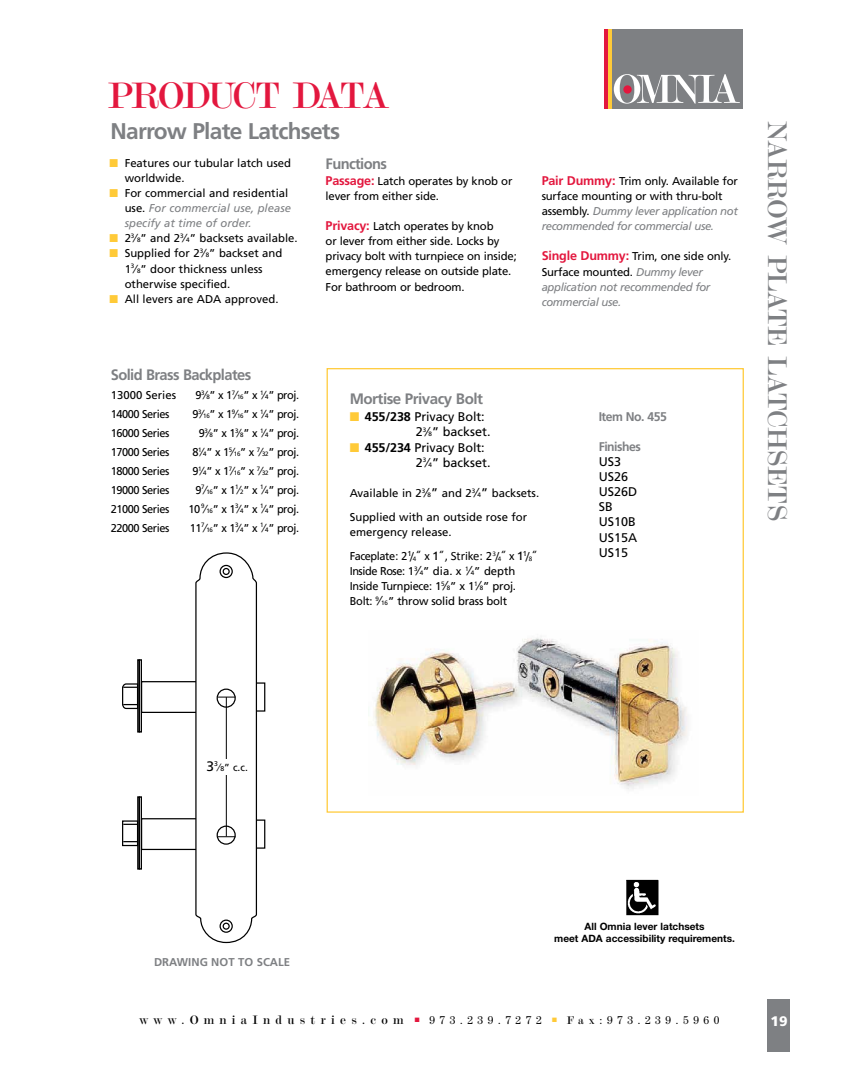
<style>
.page{position:relative;width:855px;height:1080px;background:#fff}
.page>*{position:absolute;margin:0;border:0;box-sizing:border-box;transform-origin:0 0}
.t1{font:37.88px "Modern 20 BT Roman B";letter-spacing:-.08em;color:#e3173e}
.t2{font:27.75px "Modern 20 BT Roman B";letter-spacing:-.05em;color:#7e8083}
.t3{font:700 22.75px "Frutiger";letter-spacing:-.035em;color:#7e8083}
.t4{font:700 15.12px "Frutiger";letter-spacing:-.04em;color:#7e8083}
.t5{font:900 13.88px "Frutiger";color:#fff}
.t6{font:13.75px "Frutiger";color:#000}
.t7{font:12.62px/15.1px "Frutiger";color:#000}
.t8{font:12.62px "Calibri";color:#000}
.t9{font:700 12.62px "Frutiger";letter-spacing:-.04em;color:#7e8083}
.t10{font:11.38px/15.1px "Frutiger";letter-spacing:-.015em;color:#000}
.t11{font:italic 11.38px/15.1px "Frutiger";letter-spacing:-.035em;color:#7e8083}
.t12{font:11.38px "Frutiger";letter-spacing:-.04em;color:#000}
.t13{font:italic 11.38px/15.1px "Frutiger";letter-spacing:-.015em;color:#7e8083}
.t14{font:11.38px "Century";color:#000}
.t15{font:700 11.38px "Frutiger";color:#7e8083}
.t16{font:10.25px "Frutiger";color:#000}
.t17{font:700 10.12px/12.1px "Helvetica Neue";color:#000;text-align:center}
.s1{color:#ffca38}
.s2{font-style:normal;color:#000}
.s3{font-size:6.25px}
.s4{font-weight:700;font-size:12.62px;color:#e3173e}
.s5{font-style:italic;color:#7e8083}
.s6{font-weight:700;font-style:normal;font-size:12.62px;color:#e3173e}
.s7{font-weight:700}
.s8{font-size:12.62px}
.s9{font-size:11.25px}
.s10{font-family:"Avant Garde"}
.s11{font-family:"Candara";font-size:16.25px}
.s12{font-size:6.88px}
.s13{font-family:"Modern 20 BT Roman B";font-size:12.62px}
.s14{color:#e3173e}
.s15{font-family:"Modern 20 BT Roman B"}
</style>
<div class="page">
<div style="left:611px;top:29px;width:132px;height:79px;background:#7e8083"></div>
<hr style="left:608px;top:29px;width:3px;height:79px;background:#ffca38">
<svg style="left:614px;top:74px;width:126px;height:30px"></svg>
<div style="left:623px;top:85px;width:9px;height:9px;background:#e3173e;border-radius:50%"></div>
<hr style="left:604px;top:30px;width:4px;height:78px;background:#e3173e">
<div style="left:768px;top:999px;width:22px;height:52px;background:#7e8083"></div>
<svg style="left:122px;top:552px;width:144px;height:392px"></svg>
<hr style="left:226px;top:697px;width:1px;height:139px;background:#000">
<div style="left:206px;top:759px;width:45px;height:16px;background:#fff"></div>
<img style="left:626px;top:879px;width:33px;height:37px">
<img style="left:373px;top:638px;width:315px;height:151px">
<h1 class="t1" style="left:108px;top:72px;width:284px">PRODUCT DATA</h1>
<h3 class="t3" style="left:111px;top:117px;width:231px">Narrow Plate Latchsets</h3>
<p class="t10" style="left:125px;top:155px;width:168px;text-indent:-15px"><span class="s1">■</span> Features our tubular latch used worldwide.</p>
<p class="t13" style="left:125px;top:185px;width:168px;text-indent:-15px"><span class="s1">■</span> <span class="s2">For commercial and residential use.</span> For commercial use, please specify at time of order.</p>
<p class="t10" style="left:110px;top:231px;width:190px"><span class="s1">■</span> 2<sup>3</sup>⁄<span class="s3">8</span>” and 2<sup>3</sup>⁄<span class="s3">4</span>” backsets available.</p>
<p class="t10" style="left:125px;top:246px;width:159px;text-indent:-15px"><span class="s1">■</span> Supplied for 2<sup>3</sup>⁄<span class="s3">8</span>” backset and<br>1<sup>3</sup>⁄<span class="s3">8</span>” door thickness unless otherwise specified.</p>
<p class="t10" style="left:110px;top:291px;width:170px"><span class="s1">■</span> All levers are ADA approved.</p>
<h3 class="t4" style="left:326px;top:155px;width:63px">Functions</h3>
<p class="t10" style="left:326px;top:173px;width:188px"><span class="s4">Passage:</span> Latch operates by knob or lever from either side.</p>
<p class="t10" style="left:326px;top:218px;width:193px"><span class="s4">Privacy:</span> Latch operates by knob<br>or lever from either side. Locks by privacy bolt with turnpiece on inside; emergency release on outside plate.<br>For bathroom or bedroom.</p>
<p class="t10" style="left:542px;top:173px;width:198px"><span class="s4">Pair Dummy:</span> Trim only. Available for surface mounting or with thru-bolt assembly. <span class="s5">Dummy lever application not recommended for commercial use.</span></p>
<p class="t11" style="left:542px;top:249px;width:191px"><span class="s6">Single Dummy:</span> <span class="s2">Trim, one side only.<br>Surface mounted.</span> Dummy lever application not recommended for commercial use.</p>
<h3 class="t4" style="left:111px;top:366px;width:142px">Solid Brass Backplates</h3>
<p class="t10" style="left:111px;top:388px;width:67px">13000 Series</p>
<p class="t10" style="left:196px;top:388px;width:105px">9<sup>3</sup>⁄<span class="s3">8</span>” x 1<sup>7</sup>⁄<span class="s3">16</span>” x <sup>1</sup>⁄<span class="s3">4</span>” proj.</p>
<p class="t12" style="left:111px;top:408px;width:60px">14000 Series</p>
<p class="t10" style="left:192px;top:407px;width:108px">9<sup>3</sup>⁄<span class="s3">16</span>” x 1<sup>9</sup>⁄<span class="s3">16</span>” x <sup>1</sup>⁄<span class="s3">4</span>” proj.</p>
<p class="t12" style="left:111px;top:426px;width:60px">16000 Series</p>
<p class="t10" style="left:199px;top:425px;width:102px">9<sup>3</sup>⁄<span class="s3">8</span>” x 1<sup>3</sup>⁄<span class="s3">8</span>” x <sup>1</sup>⁄<span class="s3">4</span>” proj.</p>
<p class="t12" style="left:111px;top:445px;width:60px">17000 Series</p>
<p class="t10" style="left:192px;top:444px;width:108px">8<sup>1</sup>⁄<span class="s3">4</span>” x 1<sup>5</sup>⁄<span class="s3">16</span>” x <sup>7</sup>⁄<span class="s3">32</span>” proj.</p>
<p class="t12" style="left:111px;top:464px;width:60px">18000 Series</p>
<p class="t10" style="left:192px;top:463px;width:108px">9<sup>1</sup>⁄<span class="s3">4</span>” x 1<sup>7</sup>⁄<span class="s3">16</span>” x <sup>7</sup>⁄<span class="s3">32</span>” proj.</p>
<p class="t12" style="left:111px;top:483px;width:60px">19000 Series</p>
<p class="t10" style="left:196px;top:482px;width:105px">9<sup>7</sup>⁄<span class="s3">16</span>” x 1<sup>1</sup>⁄<span class="s3">2</span>” x <sup>1</sup>⁄<span class="s3">4</span>” proj.</p>
<p class="t12" style="left:111px;top:502px;width:60px">21000 Series</p>
<p class="t10" style="left:189px;top:501px;width:112px">10 <sup>9</sup>⁄<span class="s3">16</span>” x 1<sup>3</sup>⁄<span class="s3">4</span>” x <sup>1</sup>⁄<span class="s3">4</span>” proj.</p>
<p class="t12" style="left:111px;top:521px;width:60px">22000 Series</p>
<p class="t10" style="left:190px;top:520px;width:111px">11<sup>7</sup>⁄<span class="s3">16</span>” x 1<sup>3</sup>⁄<span class="s3">4</span>” x <sup>1</sup>⁄<span class="s3">4</span>” proj.</p>
<h3 class="t4" style="left:350px;top:390px;width:135px">Mortise Privacy Bolt</h3>
<p class="t7" style="left:416px;top:409px;width:76px;text-indent:-66px"><span class="s1">■</span> <span class="s7">455/238</span> Privacy Bolt:<br>2<sup>3</sup>⁄<span class="s3">8</span>” backset.</p>
<p class="t7" style="left:416px;top:440px;width:76px;text-indent:-66px"><span class="s1">■</span> <span class="s7">455/234</span> Privacy Bolt:<br>2<sup>3</sup>⁄<span class="s3">4</span>” backset.</p>
<p class="t10" style="left:350px;top:481px;width:191px;line-height:24px">Available in 2<sup>3</sup><span class="s8">⁄</span><span class="s3">8</span><span class="s8">”</span> and 2<sup>3</sup><span class="s8">⁄</span><span class="s3">4</span><span class="s8">”</span> backsets.<br>Supplied with an outside rose for</p>
<p class="t10" style="left:350px;top:520px;width:132px;line-height:24px">emergency release.<br>Faceplate /Strike: 2<sup>1</sup><span class="s8">⁄</span><span class="s3">4</span>” x 1”</p>
<p class="t10" style="left:350px;top:564px;width:168px;text-align:justify">Inside Rose: 1<sup>3</sup><span class="s8">⁄</span><span class="s3">4</span>” dia. x <sup>1</sup><span class="s8">⁄</span><span class="s3">4</span>” depth Inside Turnpiece: 1<sup>5</sup><span class="s8">⁄</span><span class="s3">8</span>” x 1<sup>1</sup><span class="s8">⁄</span><span class="s3">8</span>” proj.<br>Bolt: <sup>9</sup><span class="s8">⁄</span><span class="s3">16</span>” throw solid brass bolt</p>
<p class="t8" style="left:395px;top:548px;width:144px">: 2<sup>1</sup><span class="s9">/</span><sub>4</sub><span class="s10">”</span> x <span class="s11">1</span><span class="s10">”</span>, Strike: 2<sup>3</sup><span class="s9">/</span><sub>4</sub><span class="s10">”</span> x <span class="s11">1</span><sup>1</sup><span class="s9">/</span><sub>8</sub><span class="s10">”</span></p>
<p class="t9" style="left:599px;top:409px;width:70px">Item No. 455</p>
<p class="t9" style="left:599px;top:439px;width:44px">Finishes</p>
<p class="t7" style="left:599px;top:454px;width:40px">US3<br>US26<br>US26D<br>SB<br>US10B<br>US15A<br>US15</p>
<h2 class="t2" style="left:794px;top:121px;width:402px;rotate:90deg">NARROW PLATE LATCHSETS</h2>
<p class="t6" style="left:207px;top:758px;width:13px">3<sup>3</sup></p>
<p class="t16" style="left:218px;top:761px;width:31px">⁄<span class="s12">8</span>” c.c.</p>
<p class="t15" style="left:154px;top:955px;width:138px">DRAWING NOT TO SCALE</p>
<p class="t17" style="left:554px;top:920px;width:182px">All Omnia lever latchsets<br>meet ADA accessibility requirements.</p>
<p class="t14" style="left:139px;top:1013px;width:582px"><span class="s13">www.OmniaIndustries.com</span> <span class="s14">■</span> 973.239.7272 <span class="s1">■</span> <span class="s15">Fax:</span>973.239.5960</p>
<p class="t5" style="left:771px;top:1013px;width:18px">19</p>
</div>
